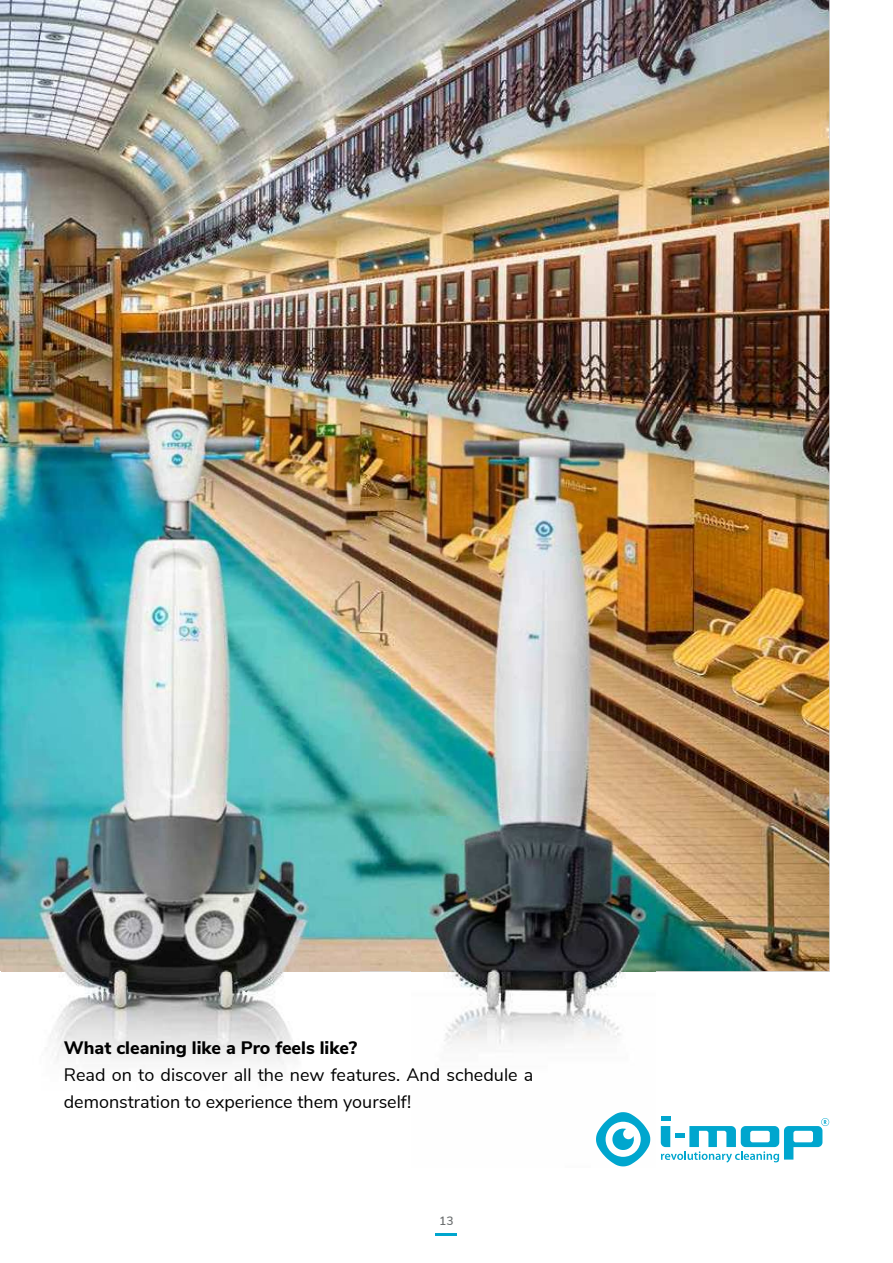
<style>
.page{position:relative;width:893px;height:1263px;background:#fff}
.page>*{position:absolute;margin:0;border:0;box-sizing:border-box;transform-origin:0 0}
.t1{font:18px/27px "Nunito Sans";color:#000}
.t2{font:800 18px "Nunito Sans";color:#000}
.t3{font:600 12px "Nunito Sans";color:#6a6d6e}
</style>
<div class="page">
<img style="left:0;top:0;width:829px;height:971px">
<img style="left:1px;top:390px;width:359px;height:675px">
<img style="left:411px;top:405px;width:244px;height:762px">
<img style="left:0;top:390px;width:1px;height:581px">
<svg style="left:596px;top:1112px;width:54px;height:54px"></svg>
<div style="left:661px;top:1116px;width:9px;height:5px;background:#00a6ce"></div>
<svg style="left:661px;top:1118px;width:168px;height:44px"></svg>
<hr style="left:436px;top:1233px;width:21px;height:2px;background:#00a6ce">
<p class="t2" style="left:64px;top:1036px;width:295px">What cleaning like a Pro feels like?</p>
<p class="t1" style="left:64px;top:1061px;width:471px">Read on to discover all the new features. And schedule a demonstration to experience them yourself!</p>
<p class="t3" style="left:439px;top:1213px;width:16px">13</p>
</div>
